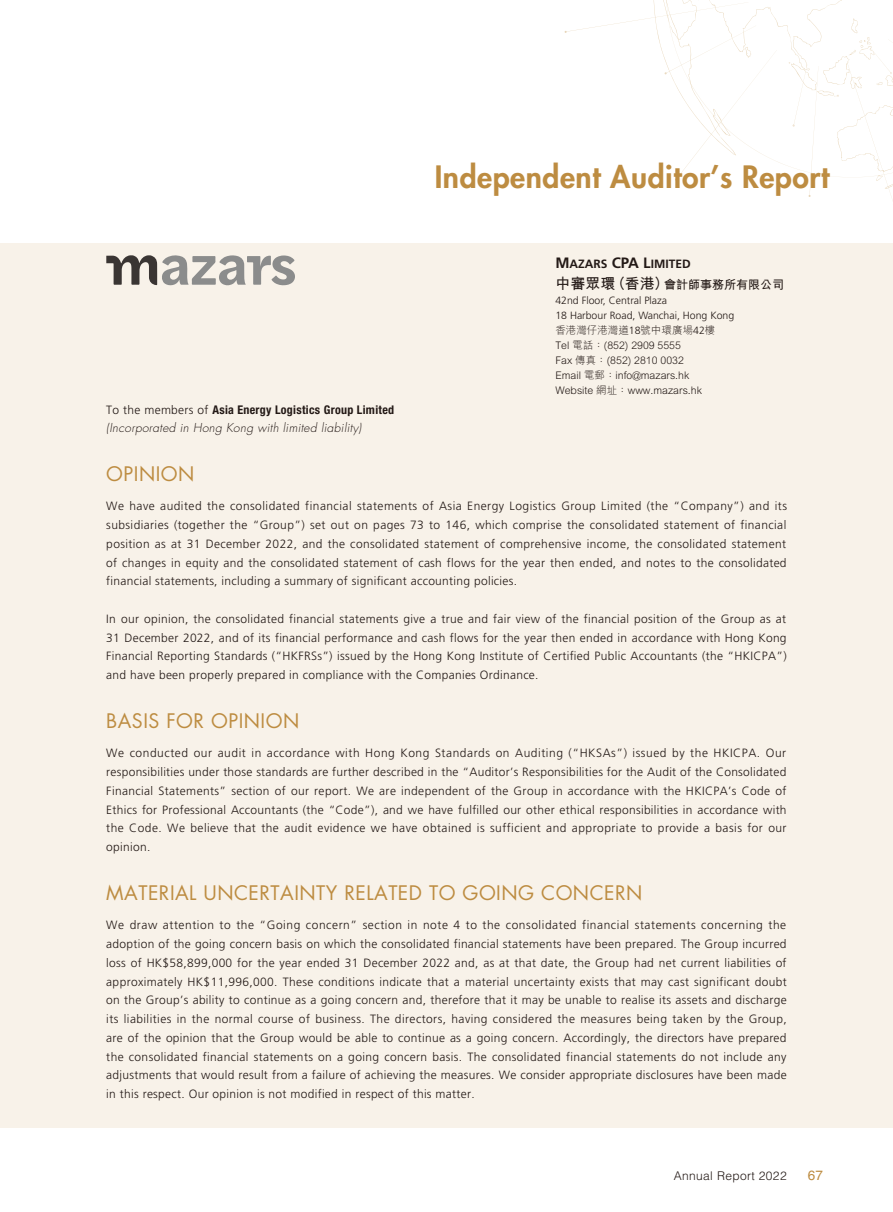
<style>
.page{position:relative;width:893px;height:1212px;background:#fff}
.page>*{position:absolute;margin:0;border:0;box-sizing:border-box;transform-origin:0 0}
.t1{font:800 30px "Futura Std";letter-spacing:.02em;color:#bd8c41}
.t2{font:19.5px "Futura Std";letter-spacing:.025em;color:#bd8c41}
.t3{font:13.5px "Helvetica LT Std";color:#bd8c41}
.t4{font:300 12px/18.8px "Frutiger LT Std";letter-spacing:.025em;color:#231916;text-align:justify}
.t5{font:700 condensed 12px "Helvetica Neue LT Std";letter-spacing:.025em;color:#231916}
.t6{font:italic 300 12px "Futura Std";letter-spacing:.025em;color:#231916}
.t7{font:12px "M Hei HK Bold E Ten B5 H";color:#231916}
.t8{font:300 12px "Helvetica LT Std";letter-spacing:.03em;color:#231916}
.t9{font:700 12px "Frutiger LT Std";color:#231916}
.t10{font:10.5px/15px "M Hei HK Light E Ten B5 H";color:#231916}
.t11{font:300 10.5px/15px "Frutiger LT Std";color:#231916}
.s1{font-size:15px}
.s2{font-family:"Frutiger LT Std";font-weight:300}
.s3{font-family:"Frutiger LT Std";font-weight:300;font-stretch:normal}
</style>
<div class="page">
<div style="left:0;top:243px;width:893px;height:884px;background:#f8f2e9"></div>
<svg style="left:565px;top:0;width:328px;height:201px"></svg>
<svg style="left:106px;top:255px;width:189px;height:31px"></svg>
<h1 class="t1" style="left:435px;top:157px;width:396px">Independent Auditor’s Report</h1>
<p class="t9" style="left:555px;top:256px;width:137px"><span class="s1">M</span>AZARS <span class="s1">CPA L</span>IMITED</p>
<p class="t7" style="left:555px;top:275px;width:230px"><span class="s1">中審眾環（香港）</span>會計師事務所有限公司</p>
<p class="t11" style="left:555px;top:293px;width:180px">42nd Floor, Central Plaza<br>18 Harbour Road, Wanchai, Hong Kong</p>
<p class="t10" style="left:555px;top:322px;width:161px">香港灣仔港灣道<span class="s2">18</span>號中環廣場<span class="s2">42</span>樓<br>Tel 電話：(852) 2909 5555<br>Fax 傳真：(852) 2810 0032<br>Email 電郵：info@mazars.hk<br>Website 網址：www.mazars.hk</p>
<p class="t5" style="left:106px;top:402px;width:289px"><span class="s3">To the members of</span> Asia Energy Logistics Group Limited</p>
<p class="t6" style="left:106px;top:421px;width:257px">(Incorporated in Hong Kong with limited liability)</p>
<h2 class="t2" style="left:106px;top:461px;width:90px">OPINION</h2>
<p class="t4" style="left:106px;top:497px;width:682px">We have audited the consolidated financial statements of Asia Energy Logistics Group Limited (the “Company”) and its subsidiaries (together the “Group”) set out on pages 73 to 146, which comprise the consolidated statement of financial position as at 31 December 2022, and the consolidated statement of comprehensive income, the consolidated statement of changes in equity and the consolidated statement of cash flows for the year then ended, and notes to the consolidated financial statements, including a summary of significant accounting policies.</p>
<p class="t4" style="left:106px;top:610px;width:682px">In our opinion, the consolidated financial statements give a true and fair view of the financial position of the Group as at 31 December 2022, and of its financial performance and cash flows for the year then ended in accordance with Hong Kong Financial Reporting Standards (“HKFRSs”) issued by the Hong Kong Institute of Certified Public Accountants (the “HKICPA”) and have been properly prepared in compliance with the Companies Ordinance.</p>
<h2 class="t2" style="left:106px;top:708px;width:194px">BASIS FOR OPINION</h2>
<p class="t4" style="left:106px;top:744px;width:682px">We conducted our audit in accordance with Hong Kong Standards on Auditing (“HKSAs”) issued by the HKICPA. Our responsibilities under those standards are further described in the “Auditor’s Responsibilities for the Audit of the Consolidated Financial Statements” section of our report. We are independent of the Group in accordance with the HKICPA’s Code of Ethics for Professional Accountants (the “Code”), and we have fulfilled our other ethical responsibilities in accordance with the Code. We believe that the audit evidence we have obtained is sufficient and appropriate to provide a basis for our opinion.</p>
<h2 class="t2" style="left:106px;top:880px;width:538px">MATERIAL UNCERTAINTY RELATED TO GOING CONCERN</h2>
<p class="t4" style="left:106px;top:916px;width:682px">We draw attention to the “Going concern” section in note 4 to the consolidated financial statements concerning the adoption of the going concern basis on which the consolidated financial statements have been prepared. The Group incurred loss of HK$58,899,000 for the year ended 31 December 2022 and, as at that date, the Group had net current liabilities of approximately HK$11,996,000. These conditions indicate that a material uncertainty exists that may cast significant doubt on the Group’s ability to continue as a going concern and, therefore that it may be unable to realise its assets and discharge its liabilities in the normal course of business. The directors, having considered the measures being taken by the Group, are of the opinion that the Group would be able to continue as a going concern. Accordingly, the directors have prepared the consolidated financial statements on a going concern basis. The consolidated financial statements do not include any adjustments that would result from a failure of achieving the measures. We consider appropriate disclosures have been made in this respect. Our opinion is not modified in respect of this matter.</p>
<p class="t8" style="left:674px;top:1168px;width:114px">Annual Report 2022</p>
<p class="t3" style="left:808px;top:1167px;width:17px">67</p>
</div>
